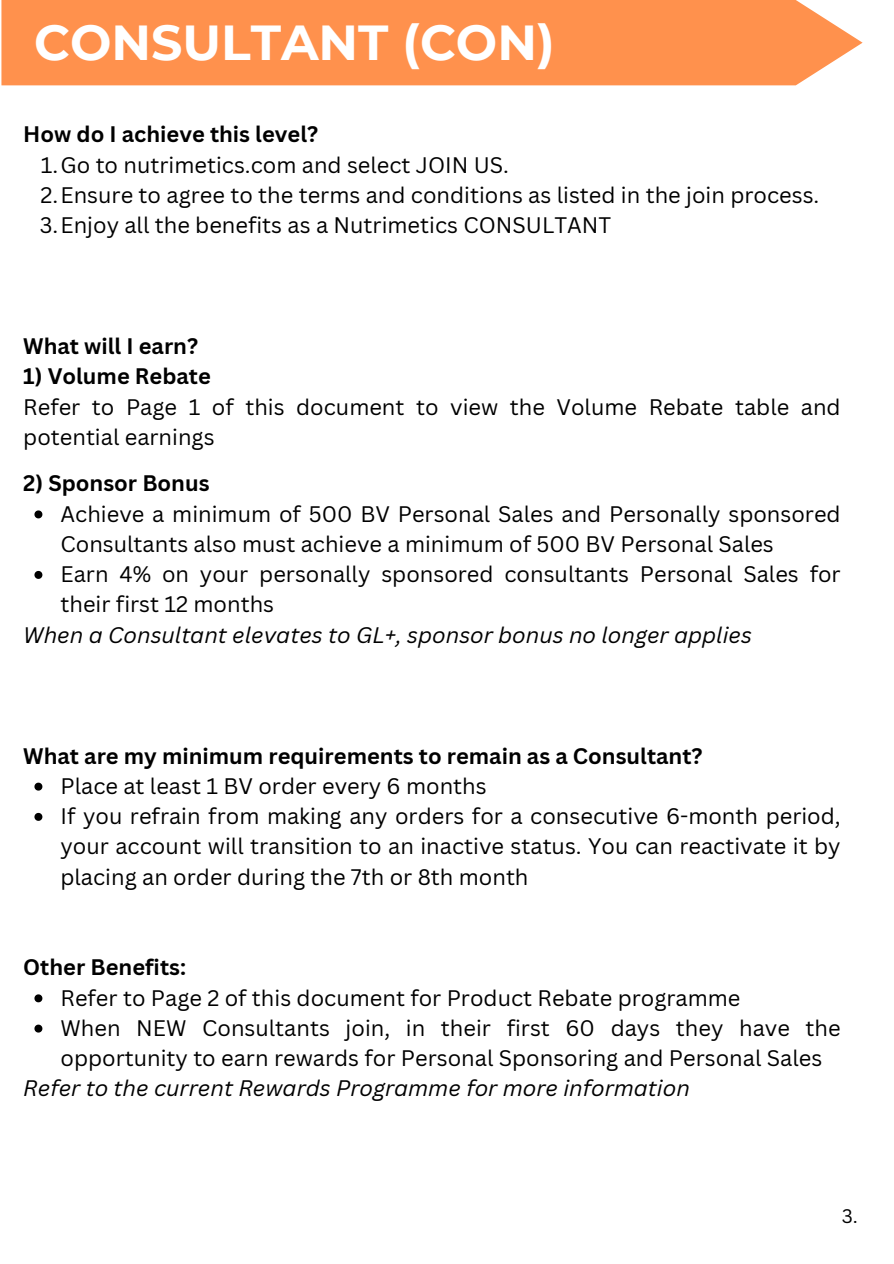
<style>
.page{position:relative;width:894px;height:1264px;background:#fff}
.page>*{position:absolute;margin:0;border:0;box-sizing:border-box;transform-origin:0 0}
.t1{font:700 49.05px "Montserrat";color:#fff}
.t2{font:21.9px/30.3px "Canva Sans";color:#000}
.t3{font:700 21.9px "Canva Sans";color:#000}
.t4{font:italic 21.9px "Canva Sans";color:#000}
.t5{font:19.05px "Canva Sans";color:#000}
.s1{font-weight:700}
</style>
<div class="page">
<div style="left:1px;top:0;width:861px;height:85px;background:#ff914d"></div>
<svg style="left:34px;top:510px;width:8px;height:8px"></svg>
<svg style="left:34px;top:571px;width:8px;height:8px"></svg>
<svg style="left:34px;top:782px;width:8px;height:8px"></svg>
<svg style="left:34px;top:813px;width:8px;height:7px"></svg>
<svg style="left:34px;top:994px;width:8px;height:8px"></svg>
<svg style="left:34px;top:1024px;width:8px;height:8px"></svg>
<h1 class="t1" style="left:34px;top:13px;width:522px">CONSULTANT (CON)</h1>
<h2 class="t3" style="left:23px;top:119px;width:296px">How do I achieve this level?</h2>
<p class="t2" style="left:41px;top:149px;width:469px">1.Go to nutrimetics.com and select JOIN US.</p>
<p class="t2" style="left:41px;top:179px;width:780px">2.Ensure to agree to the terms and conditions as listed in the join process.</p>
<p class="t2" style="left:40px;top:209px;width:572px">3.Enjoy all the benefits as a Nutrimetics CONSULTANT</p>
<h3 class="t3" style="left:23px;top:330px;width:176px">What will I earn?</h3>
<h3 class="t2" style="left:23px;top:360px;width:818px"><span class="s1">1) Volume Rebate<br></span>Refer to Page 1 of this document to view the Volume Rebate table and potential earnings</h3>
<h2 class="t3" style="left:23px;top:468px;width:188px">2) Sponsor Bonus</h2>
<p class="t2" style="left:60px;top:498px;width:781px">Achieve a minimum of 500 BV Personal Sales and Personally sponsored<br>Consultants also must achieve a minimum of 500 BV Personal Sales</p>
<p class="t2" style="left:60px;top:558px;width:781px">Earn 4% on your personally sponsored consultants Personal Sales for their first 12 months</p>
<h3 class="t4" style="left:23px;top:619px;width:730px">When a Consultant elevates to GL+, sponsor bonus no longer applies</h3>
<h2 class="t3" style="left:23px;top:740px;width:680px">What are my minimum requirements to remain as a Consultant?</h2>
<p class="t2" style="left:60px;top:770px;width:427px">Place at least 1 BV order every 6 months</p>
<p class="t2" style="left:60px;top:800px;width:781px;text-align:justify">If you refrain from making any orders for a consecutive 6-month period, your account will transition to an inactive status. You can reactivate it by placing an order during the 7th or 8th month</p>
<h2 class="t3" style="left:23px;top:951px;width:164px">Other Benefits:</h2>
<p class="t2" style="left:60px;top:981px;width:681px">Refer to Page 2 of this document for Product Rebate programme</p>
<p class="t2" style="left:60px;top:1012px;width:781px">When NEW Consultants join, in their first 60 days they have the opportunity to earn rewards for Personal Sponsoring and Personal Sales</p>
<h3 class="t4" style="left:23px;top:1072px;width:668px">Refer to the current Rewards Programme for more information</h3>
<h3 class="t5" style="left:841px;top:1202px;width:18px">3.</h3>
</div>
